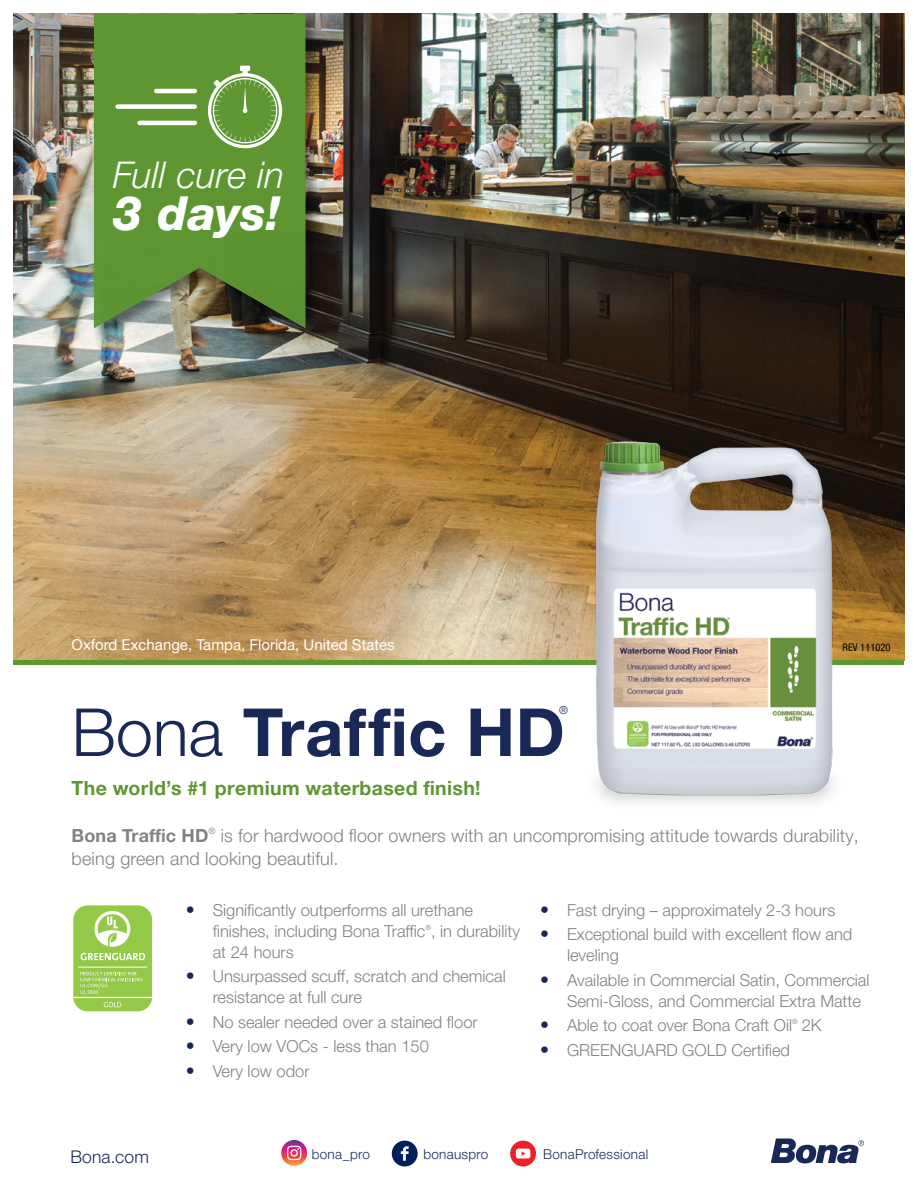
<style>
.page{position:relative;width:918px;height:1188px;background:#fff}
.page>*{position:absolute;margin:0;border:0;box-sizing:border-box;transform-origin:0 0}
.t1{font:700 66.45px "Helvetica Neue LT Pro";letter-spacing:.01em;color:#192957}
.t2{font:italic 800 46.8px "Helvetica Neue LT Pro";color:#fff}
.t3{font:italic 300 36.75px "Helvetica Neue LT Pro";letter-spacing:.005em;color:#fff}
.t4{font:700 19.5px "Helvetica Neue LT Pro";letter-spacing:.015em;color:#5e9732}
.t5{font:300 18px/22.5px "Helvetica Neue LT Pro";letter-spacing:.01em;color:#808285}
.t6{font:300 17.4px "Helvetica Neue LT Pro";letter-spacing:.01em;color:#192957}
.t7{font:300 16.5px/21px "Helvetica Neue LT Pro";color:#808285}
.t8{font:15px "Helvetica Neue LT Pro";color:#fff}
.t9{font:300 13.5px "Helvetica Neue LT Pro";letter-spacing:.02em;color:#192957}
.t10{font:300 10.95px "Helvetica Neue LT Pro";color:#192957}
.t11{font:condensed 10.5px "Helvetica Neue LT Pro";color:#000}
.t12{font:300 7.05px "Helvetica Neue LT Pro";color:#808285}
.s1{font-weight:300}
.s2{font-weight:700}
.s3{font-size:18px;color:#192957}
</style>
<div class="page">
<svg style="left:771px;top:1138px;width:93px;height:25px"></svg>
<div style="left:392px;top:1141px;width:26px;height:25px;background:#00205c;border-radius:50%"></div>
<svg style="left:401px;top:1146px;width:8px;height:15px"></svg>
<div style="left:510px;top:1141px;width:26px;height:25px;background:#ed2124;border-radius:50%"></div>
<svg style="left:516px;top:1149px;width:14px;height:10px"></svg>
<svg style="left:281px;top:1140px;width:26px;height:26px"></svg>
<svg style="left:287px;top:1146px;width:14px;height:14px"></svg>
<img style="left:14px;top:14px;width:890px;height:646px">
<hr style="left:14px;top:660px;width:890px;height:4px;background:#5e9732">
<img style="left:570px;top:433px;width:287px;height:370px">
<div style="left:92px;top:12px;width:229px;height:330px;background:#000;opacity:.45"></div>
<svg style="left:94px;top:14px;width:212px;height:314px;background:#5f9136"></svg>
<svg style="left:208px;top:66px;width:74px;height:82px;background:#7dab5a"></svg>
<hr style="left:156px;top:89px;width:39px;height:4px;background:#fff">
<hr style="left:140px;top:121px;width:55px;height:4px;background:#fff">
<div style="left:118px;top:104px;width:77px;height:5px;background:#fff"></div>
<div style="left:73px;top:905px;width:79px;height:106px;background:#94c947;border-radius:14px"></div>
<hr style="left:73px;top:997px;width:79px;height:1px;background:#fff">
<svg style="left:104px;top:1002px;width:17px;height:5px"></svg>
<svg style="left:94px;top:911px;width:36px;height:36px"></svg>
<svg style="left:81px;top:972px;width:62px;height:22px"></svg>
<hr style="left:78px;top:967px;width:69px;height:1px;background:#fff">
<svg style="left:81px;top:953px;width:64px;height:7px"></svg>
<h3 class="t3" style="left:113px;top:153px;width:173px">Full cure in</h3>
<h2 class="t2" style="left:113px;top:186px;width:169px">3 days!</h2>
<p class="t8" style="left:72px;top:635px;width:325px">Oxford Exchange, Tampa, Florida, United States</p>
<p class="t11" style="left:843px;top:641px;width:49px">REV 111020</p>
<p class="t10" style="left:559px;top:703px;width:10px">®</p>
<h1 class="t1" style="left:72px;top:691px;width:495px"><span class="s1">Bona</span> Traffic HD</h1>
<p class="t4" style="left:72px;top:776px;width:411px">The world’s #1 premium waterbased finish!</p>
<p class="t5" style="left:72px;top:824px;width:789px"><span class="s2">Bona Traffic HD</span><sup>®</sup> is for hardwood floor owners with an uncompromising attitude towards durability, being green and looking beautiful.</p>
<p class="t7" style="left:213px;top:899px;width:309px;text-indent:-27px"><span class="s3">•</span> Significantly outperforms all urethane finishes, including Bona Traffic , in durability</p>
<p class="t12" style="left:425px;top:923px;width:7px">®</p>
<p class="t7" style="left:213px;top:941px;width:82px">at 24 hours</p>
<p class="t7" style="left:213px;top:966px;width:295px;text-indent:-27px"><span class="s3">•</span> Unsurpassed scuff, scratch and chemical resistance at full cure</p>
<p class="t7" style="left:186px;top:1011px;width:294px"><span class="s3">•</span> No sealer needed over a stained floor</p>
<p class="t7" style="left:186px;top:1036px;width:245px"><span class="s3">•</span> Very low VOCs - less than 150</p>
<p class="t7" style="left:186px;top:1060px;width:125px"><span class="s3">•</span> Very low odor</p>
<p class="t7" style="left:540px;top:899px;width:297px"><span class="s3">•</span> Fast drying – approximately 2-3 hours</p>
<p class="t7" style="left:567px;top:924px;width:287px;text-indent:-27px"><span class="s3">•</span> Exceptional build with excellent flow and leveling</p>
<p class="t7" style="left:567px;top:969px;width:304px;text-indent:-27px"><span class="s3">•</span> Available in Commercial Satin, Commercial<br>Semi-Gloss, and Commercial Extra Matte</p>
<p class="t7" style="left:540px;top:1015px;width:254px"><span class="s3">•</span> Able to coat over Bona Craft Oil</p>
<p class="t12" style="left:792px;top:1018px;width:7px">®</p>
<p class="t7" style="left:802px;top:1015px;width:21px">2K</p>
<p class="t7" style="left:540px;top:1039px;width:252px"><span class="s3">•</span> GREENGUARD GOLD Certified</p>
<p class="t6" style="left:70px;top:1147px;width:80px">Bona.com</p>
<p class="t9" style="left:312px;top:1146px;width:60px">bona_pro</p>
<p class="t9" style="left:423px;top:1146px;width:66px">bonauspro</p>
<p class="t9" style="left:543px;top:1146px;width:107px">BonaProfessional</p>
</div>
